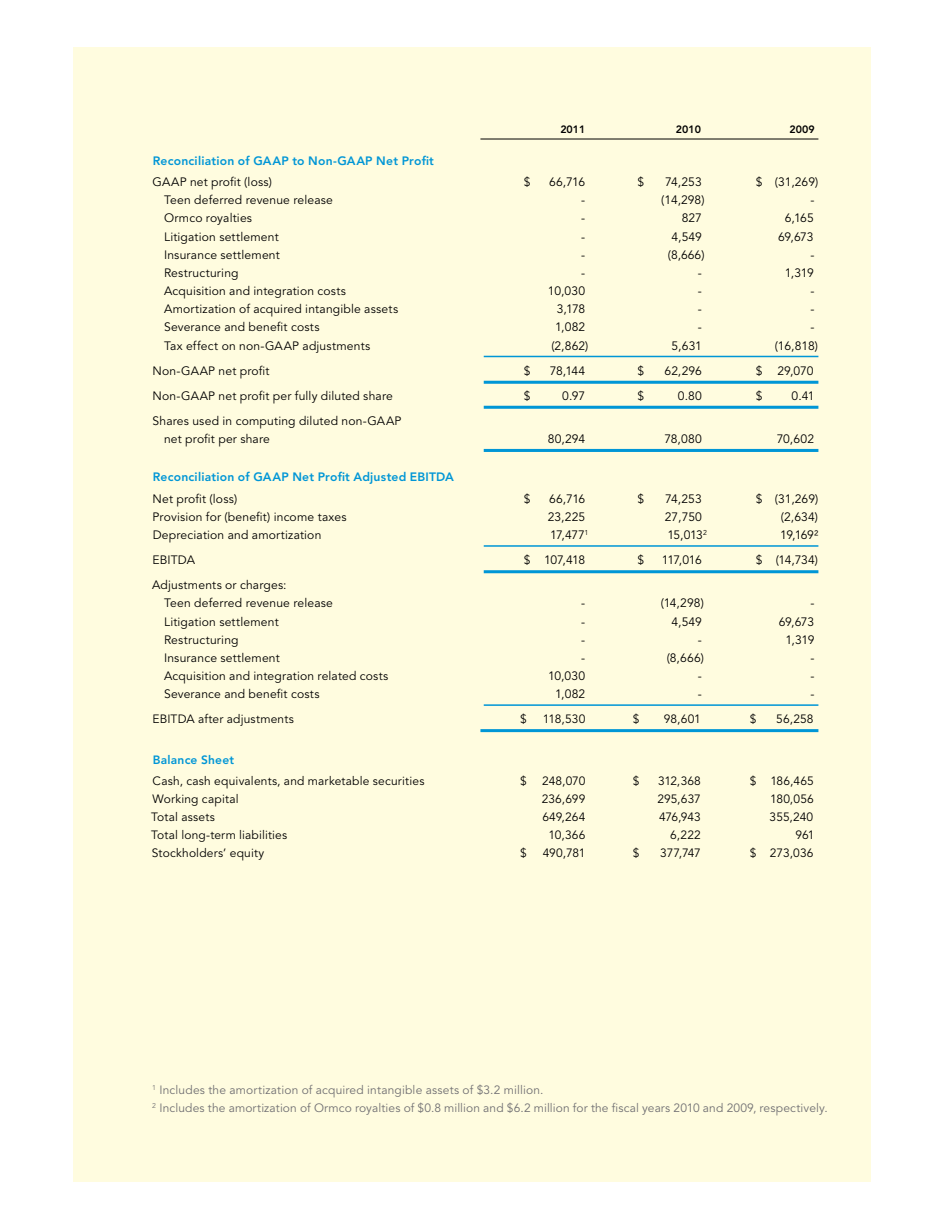
<style>
.page{position:relative;width:945px;height:1229px;background:#fff}
.page>*{position:absolute;margin:0;border:0;box-sizing:border-box;transform-origin:0 0}
.t1{font:12.15px/18.1px "Avenir";letter-spacing:.015em;color:#000}
.t2{font:800 12.15px "Avenir";letter-spacing:.015em;color:#0096d6}
.t3{font:12px "Avenir";letter-spacing:.015em;color:#000}
.t4{font:12px/18px "Avenir";letter-spacing:.01em;color:#717073}
.t5{font:800 12px "Avenir";color:#0096d6}
.t6{font:800 10.65px "Avenir";color:#000}
</style>
<div class="page">
<div style="left:74px;top:47px;width:797px;height:1134px;background:#fffcdf"></div>
<hr style="left:480px;top:139px;width:338px;height:1px;background:#000">
<hr style="left:484px;top:356px;width:334px;height:1px;background:#0096d6">
<hr style="left:484px;top:381px;width:334px;height:3px;background:#0096d6">
<hr style="left:484px;top:406px;width:334px;height:3px;background:#0096d6">
<hr style="left:484px;top:449px;width:334px;height:3px;background:#0096d6">
<hr style="left:484px;top:545px;width:334px;height:2px;background:#0096d6">
<hr style="left:484px;top:570px;width:334px;height:3px;background:#0096d6">
<hr style="left:484px;top:704px;width:334px;height:2px;background:#0096d6">
<hr style="left:480px;top:729px;width:338px;height:3px;background:#0096d6">
<p class="t6" style="left:560px;top:123px;width:27px">2011</p>
<p class="t6" style="left:676px;top:123px;width:27px">2010</p>
<p class="t6" style="left:790px;top:123px;width:27px">2009</p>
<p class="t2" style="left:153px;top:153px;width:111px">Reconciliation of GAAP</p>
<p class="t2" style="left:292px;top:153px;width:55px">to Non-GAAP</p>
<p class="t2" style="left:376px;top:153px;width:59px">Net Profit</p>
<p class="t1" style="left:153px;top:173px;width:121px">GAAP net profit (loss)</p>
<p class="t1" style="left:524px;top:173px;width:8px">$</p>
<p class="t1" style="left:549px;top:173px;width:38px">66,716</p>
<p class="t1" style="left:638px;top:173px;width:8px">$</p>
<p class="t1" style="left:665px;top:173px;width:38px">74,253</p>
<p class="t1" style="left:756px;top:173px;width:64px">$ (31,269)</p>
<p class="t1" style="left:164px;top:191px;width:170px">Teen deferred revenue release</p>
<p class="t1" style="left:581px;top:191px;width:6px">-</p>
<p class="t1" style="left:661px;top:191px;width:45px">(14,298)</p>
<p class="t1" style="left:810px;top:191px;width:6px">-</p>
<p class="t1" style="left:164px;top:209px;width:90px">Ormco royalties</p>
<p class="t1" style="left:581px;top:209px;width:6px">-</p>
<p class="t1" style="left:682px;top:209px;width:22px">827</p>
<p class="t1" style="left:785px;top:209px;width:30px">6,165</p>
<p class="t1" style="left:164px;top:228px;width:116px">Litigation settlement</p>
<p class="t1" style="left:581px;top:228px;width:6px">-</p>
<p class="t1" style="left:671px;top:228px;width:32px">4,549</p>
<p class="t1" style="left:778px;top:228px;width:37px">69,673</p>
<p class="t1" style="left:164px;top:246px;width:117px">Insurance settlement</p>
<p class="t1" style="left:581px;top:246px;width:6px">-</p>
<p class="t1" style="left:668px;top:246px;width:38px">(8,666)</p>
<p class="t1" style="left:810px;top:246px;width:6px">-</p>
<p class="t1" style="left:164px;top:264px;width:76px">Restructuring</p>
<p class="t1" style="left:581px;top:264px;width:6px">-</p>
<p class="t1" style="left:698px;top:264px;width:6px">-</p>
<p class="t1" style="left:785px;top:264px;width:31px">1,319</p>
<p class="t1" style="left:164px;top:282px;width:184px">Acquisition and integration costs</p>
<p class="t1" style="left:548px;top:282px;width:39px">10,030</p>
<p class="t1" style="left:698px;top:282px;width:6px">-</p>
<p class="t1" style="left:810px;top:282px;width:6px">-</p>
<p class="t1" style="left:164px;top:300px;width:236px">Amortization of acquired intangible assets</p>
<p class="t1" style="left:557px;top:300px;width:30px">3,178</p>
<p class="t1" style="left:698px;top:300px;width:6px">-</p>
<p class="t1" style="left:810px;top:300px;width:6px">-</p>
<p class="t1" style="left:164px;top:318px;width:157px">Severance and benefit costs</p>
<p class="t1" style="left:555px;top:318px;width:32px">1,082</p>
<p class="t1" style="left:698px;top:318px;width:6px">-</p>
<p class="t1" style="left:810px;top:318px;width:6px">-</p>
<p class="t1" style="left:164px;top:337px;width:208px">Tax effect on non-GAAP adjustments</p>
<p class="t1" style="left:551px;top:337px;width:39px">(2,862)</p>
<p class="t1" style="left:672px;top:337px;width:32px">5,631</p>
<p class="t1" style="left:775px;top:337px;width:45px">(16,818)</p>
<p class="t1" style="left:153px;top:362px;width:118px">Non-GAAP net profit</p>
<p class="t1" style="left:524px;top:362px;width:8px">$</p>
<p class="t1" style="left:550px;top:362px;width:37px">78,144</p>
<p class="t1" style="left:638px;top:362px;width:8px">$</p>
<p class="t1" style="left:665px;top:362px;width:39px">62,296</p>
<p class="t1" style="left:756px;top:362px;width:59px">$ 29,070</p>
<p class="t1" style="left:153px;top:387px;width:242px">Non-GAAP net profit per fully diluted share</p>
<p class="t1" style="left:524px;top:387px;width:8px">$</p>
<p class="t1" style="left:562px;top:387px;width:24px">0.97</p>
<p class="t1" style="left:638px;top:387px;width:8px">$</p>
<p class="t1" style="left:678px;top:387px;width:25px">0.80</p>
<p class="t1" style="left:756px;top:387px;width:8px">$</p>
<p class="t1" style="left:792px;top:387px;width:24px">0.41</p>
<p class="t1" style="left:164px;top:412px;width:239px;text-indent:-12px">Shares used in computing diluted non-GAAP net profit per share</p>
<p class="t1" style="left:548px;top:430px;width:39px">80,294</p>
<p class="t1" style="left:664px;top:430px;width:39px">78,080</p>
<p class="t1" style="left:777px;top:430px;width:39px">70,602</p>
<p class="t2" style="left:153px;top:470px;width:111px">Reconciliation of GAAP</p>
<p class="t2" style="left:292px;top:470px;width:163px">N et Profit Adjusted EBITDA</p>
<p class="t1" style="left:153px;top:490px;width:86px">Net profit (loss)</p>
<p class="t1" style="left:524px;top:490px;width:8px">$</p>
<p class="t1" style="left:549px;top:490px;width:38px">66,716</p>
<p class="t1" style="left:638px;top:490px;width:8px">$</p>
<p class="t1" style="left:665px;top:490px;width:38px">74,253</p>
<p class="t1" style="left:756px;top:490px;width:64px">$ (31,269)</p>
<p class="t1" style="left:153px;top:508px;width:196px">Provision for (benefit) income taxes</p>
<p class="t1" style="left:548px;top:508px;width:39px">23,225</p>
<p class="t1" style="left:665px;top:508px;width:39px">27,750</p>
<p class="t1" style="left:781px;top:508px;width:39px">(2,634)</p>
<p class="t1" style="left:153px;top:526px;width:170px">Depreciation and amortization</p>
<p class="t1" style="left:550px;top:526px;width:40px">17,477<sup>1</sup></p>
<p class="t1" style="left:667px;top:526px;width:41px">15,013<sup>2</sup></p>
<p class="t1" style="left:780px;top:526px;width:40px">19,169²</p>
<p class="t1" style="left:153px;top:551px;width:44px">EBITDA</p>
<p class="t1" style="left:524px;top:551px;width:63px">$ 107,418</p>
<p class="t1" style="left:638px;top:551px;width:8px">$</p>
<p class="t1" style="left:662px;top:551px;width:42px">117,016</p>
<p class="t1" style="left:756px;top:551px;width:64px">$ (14,734)</p>
<p class="t1" style="left:164px;top:576px;width:170px;text-indent:-12px">Adjustments or charges:<br>Teen deferred revenue release</p>
<p class="t1" style="left:581px;top:594px;width:6px">-</p>
<p class="t1" style="left:661px;top:594px;width:44px">(14,298)</p>
<p class="t1" style="left:810px;top:594px;width:6px">-</p>
<p class="t1" style="left:164px;top:612px;width:116px">Litigation settlement</p>
<p class="t1" style="left:581px;top:612px;width:6px">-</p>
<p class="t1" style="left:671px;top:612px;width:32px">4,549</p>
<p class="t1" style="left:779px;top:612px;width:37px">69,673</p>
<p class="t1" style="left:164px;top:631px;width:76px">Restructuring</p>
<p class="t1" style="left:581px;top:631px;width:6px">-</p>
<p class="t1" style="left:698px;top:631px;width:6px">-</p>
<p class="t1" style="left:785px;top:631px;width:31px">1,319</p>
<p class="t1" style="left:164px;top:649px;width:117px">Insurance settlement</p>
<p class="t1" style="left:581px;top:649px;width:6px">-</p>
<p class="t1" style="left:667px;top:649px;width:39px">(8,666)</p>
<p class="t1" style="left:810px;top:649px;width:6px">-</p>
<p class="t1" style="left:164px;top:667px;width:226px">Acquisition and integration related costs</p>
<p class="t1" style="left:548px;top:667px;width:39px">10,030</p>
<p class="t1" style="left:698px;top:667px;width:6px">-</p>
<p class="t1" style="left:810px;top:667px;width:6px">-</p>
<p class="t1" style="left:164px;top:685px;width:157px">Severance and benefit costs</p>
<p class="t1" style="left:555px;top:685px;width:32px">1,082</p>
<p class="t1" style="left:698px;top:685px;width:6px">-</p>
<p class="t1" style="left:810px;top:685px;width:6px">-</p>
<p class="t3" style="left:153px;top:712px;width:143px">EBITDA after adjustments</p>
<p class="t3" style="left:520px;top:712px;width:8px">$</p>
<p class="t3" style="left:543px;top:712px;width:44px">118,530</p>
<p class="t3" style="left:633px;top:712px;width:8px">$</p>
<p class="t3" style="left:664px;top:712px;width:38px">98,601</p>
<p class="t3" style="left:750px;top:712px;width:8px">$</p>
<p class="t3" style="left:776px;top:712px;width:39px">56,258</p>
<p class="t5" style="left:153px;top:752px;width:83px">Balance Sheet</p>
<p class="t3" style="left:153px;top:774px;width:273px">Cash, cash equivalents, and marketable securities</p>
<p class="t3" style="left:520px;top:774px;width:8px">$</p>
<p class="t3" style="left:542px;top:774px;width:45px">248,070</p>
<p class="t3" style="left:633px;top:774px;width:8px">$</p>
<p class="t3" style="left:658px;top:774px;width:44px">312,368</p>
<p class="t3" style="left:750px;top:774px;width:66px">$ 186,465</p>
<p class="t3" style="left:152px;top:792px;width:88px">Working capital</p>
<p class="t3" style="left:542px;top:792px;width:45px">236,699</p>
<p class="t3" style="left:657px;top:792px;width:45px">295,637</p>
<p class="t3" style="left:770px;top:792px;width:45px">180,056</p>
<p class="t3" style="left:151px;top:810px;width:65px">Total assets</p>
<p class="t3" style="left:542px;top:810px;width:45px">649,264</p>
<p class="t3" style="left:659px;top:810px;width:43px">476,943</p>
<p class="t3" style="left:770px;top:810px;width:45px">355,240</p>
<p class="t3" style="left:151px;top:828px;width:138px">Total long-term liabilities</p>
<p class="t3" style="left:548px;top:828px;width:38px">10,366</p>
<p class="t3" style="left:670px;top:828px;width:32px">6,222</p>
<p class="t3" style="left:796px;top:828px;width:21px">961</p>
<p class="t3" style="left:152px;top:846px;width:114px">Stockholders’ equity</p>
<p class="t3" style="left:520px;top:846px;width:8px">$</p>
<p class="t3" style="left:543px;top:846px;width:44px">490,781</p>
<p class="t3" style="left:633px;top:846px;width:8px">$</p>
<p class="t3" style="left:660px;top:846px;width:42px">377,747</p>
<p class="t3" style="left:750px;top:846px;width:65px">$ 273,036</p>
<p class="t4" style="left:152px;top:1081px;width:677px"><sup>1</sup> Includes the amortization of acquired intangible assets of $3.2 million.<br><sup>2</sup> Includes the amortization of Ormco royalties of $0.8 million and $6.2 million for the fiscal years 2010 and 2009, respectively.</p>
</div>
